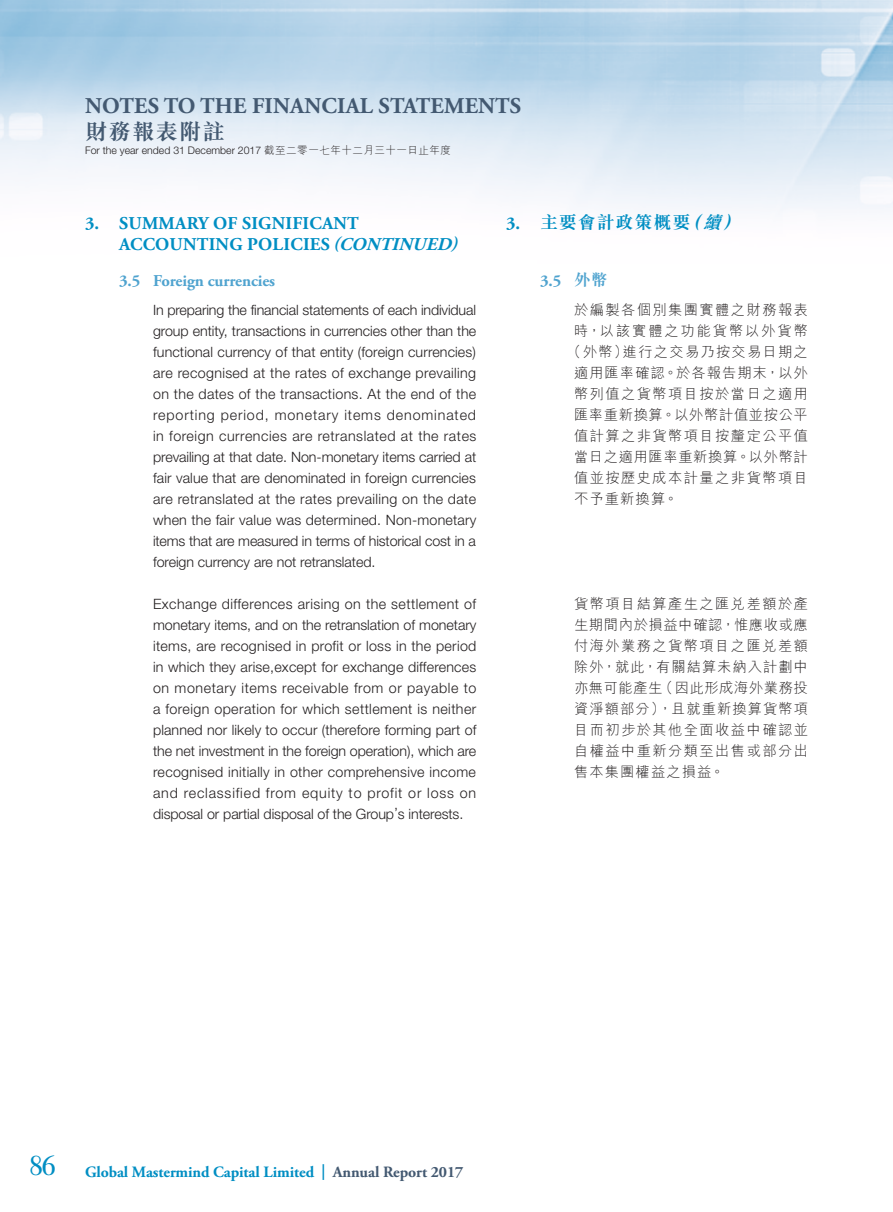
<style>
.page{position:relative;width:893px;height:1212px;background:#fff}
.page>*{position:absolute;margin:0;border:0;box-sizing:border-box;transform-origin:0 0}
.t1{font:700 22.5px "Adobe Garamond Pro";letter-spacing:.01em;color:#435971}
.t2{font:700 22.5px "M Sung HK";letter-spacing:.045em;color:#435971}
.Heading_1{font:700 18px/21px "Adobe Garamond Pro";letter-spacing:.015em;color:#008ec3}
.C_Heading_1{font:700 18px "M Sung HK";letter-spacing:.05em;color:#008ec3}
.Heading_2{font:700 16.5px "Adobe Garamond Pro";letter-spacing:-.005em;color:#4fa3cf}
.C_Heading_2{font:700 16.5px "Adobe Garamond Pro";color:#4fa3cf}
.t3{font:700 15.75px "Adobe Garamond Pro";letter-spacing:-.005em;color:#008ec3}
.Body_Text{font:300 14.25px/21px "Helvetica Neue LT Std";letter-spacing:-.005em;color:#231f20;text-align:justify}
.C_Body_Text{font:300 14.25px/21px "M Hei HK";letter-spacing:.1em;color:#231f20;text-align:justify}
.C_Body_Text-2{font:300 14.25px "M Hei HK";letter-spacing:.045em;color:#231f20}
.C_Body_Text-3{font:300 14.25px "M Hei HK";letter-spacing:.07em;color:#231f20}
.C_Body_Text-4{font:300 14.25px "M Hei HK";letter-spacing:.135em;color:#231f20}
.t4{font:300 10.5px "Helvetica Neue LT Std";color:#231f20}
.s1{font-family:"M Hei HK"}
.s2{font-style:italic}
.s3{font-family:"Adobe Garamond Pro"}
.s4{font-family:"M Sung HK"}
.s5{font-family:"Electra LT Std";font-size:27px}
.s6{color:#435971}
</style>
<div class="page">
<h1 class="t1" style="left:85px;top:92px;width:437px">NOTES TO THE FINANCIAL STATEMENTS</h1>
<h1 class="t2" style="left:85px;top:120px;width:142px">財務報表附註</h1>
<p class="t4" style="left:85px;top:144px;width:368px">For the year ended 31 December 2017 <span class="s1">截至二零一七年十二月三十一日止年度</span></p>
<p class="Heading_1" style="left:119px;top:213px;width:345px;text-indent:-34px">3. SUMMARY OF SIGNIFICANT<br>ACCOUNTING POLICIES <span class="s2">(CONTINUED)</span></p>
<p class="Heading_2" style="left:119px;top:271px;width:158px">3.5 Foreign currencies</p>
<p class="Body_Text" style="left:153px;top:299px;width:325px">In preparing the financial statements of each individual group entity, transactions in currencies other than the functional currency of that entity (foreign currencies) are recognised at the rates of exchange prevailing on the dates of the transactions. At the end of the reporting period, monetary items denominated in foreign currencies are retranslated at the rates prevailing at that date. Non-monetary items carried at fair value that are denominated in foreign currencies are retranslated at the rates prevailing on the date when the fair value was determined. Non-monetary items that are measured in terms of historical cost in a foreign currency are not retranslated.</p>
<p class="Body_Text" style="left:153px;top:593px;width:325px">Exchange differences arising on the settlement of monetary items, and on the retranslation of monetary items, are recognised in profit or loss in the period in which they arise,except for exchange differences on monetary items receivable from or payable to a foreign operation for which settlement is neither planned nor likely to occur (therefore forming part of the net investment in the foreign operation), which are recognised initially in other comprehensive income and reclassified from equity to profit or loss on disposal or partial disposal of the Group’s interests.</p>
<p class="C_Heading_1" style="left:506px;top:213px;width:240px"><span class="s3">3.</span> 主要會計政策概要<span class="s2">（續）</span></p>
<p class="C_Heading_2" style="left:540px;top:271px;width:69px">3.5 <span class="s4">外幣</span></p>
<p class="C_Body_Text" style="left:574px;top:299px;width:235px">於編製各個別集團實體之財務報表</p>
<p class="C_Body_Text-4" style="left:574px;top:324px;width:235px">時，以該實體之功能貨幣以外貨幣</p>
<p class="C_Body_Text" style="left:567px;top:341px;width:242px">（外幣）進行之交易乃按交易日期之</p>
<p class="C_Body_Text-3" style="left:574px;top:366px;width:235px">適用匯率確認。於各報告期末，以外</p>
<p class="C_Body_Text" style="left:574px;top:383px;width:235px">幣列值之貨幣項目按於當日之適用</p>
<p class="C_Body_Text-2" style="left:574px;top:408px;width:235px">匯率重新換算。以外幣計值並按公平</p>
<p class="C_Body_Text" style="left:574px;top:425px;width:235px">值計算之非貨幣項目按釐定公平值</p>
<p class="C_Body_Text-2" style="left:574px;top:450px;width:235px">當日之適用匯率重新換算。以外幣計</p>
<p class="C_Body_Text" style="left:574px;top:467px;width:235px">值並按歷史成本計量之非貨幣項目</p>
<p class="C_Body_Text" style="left:574px;top:488px;width:106px">不予重新換算。</p>
<p class="C_Body_Text" style="left:574px;top:593px;width:235px">貨幣項目結算產生之匯兌差額於產生期間內於損益中確認，惟應收或應付海外業務之貨幣項目之匯兌差額除外，就此，有關結算未納入計劃中亦無可能產生（因此形成海外業務投資淨額部分），且就重新換算貨幣項目而初步於其他全面收益中確認並自權益中重新分類至出售或部分出售本集團權益之損益。</p>
<p class="t3" style="left:29px;top:1163px;width:436px"><span class="s5">86</span> Global Mastermind Capital Limited | <span class="s6">Annual Report 2017</span></p>
</div>
